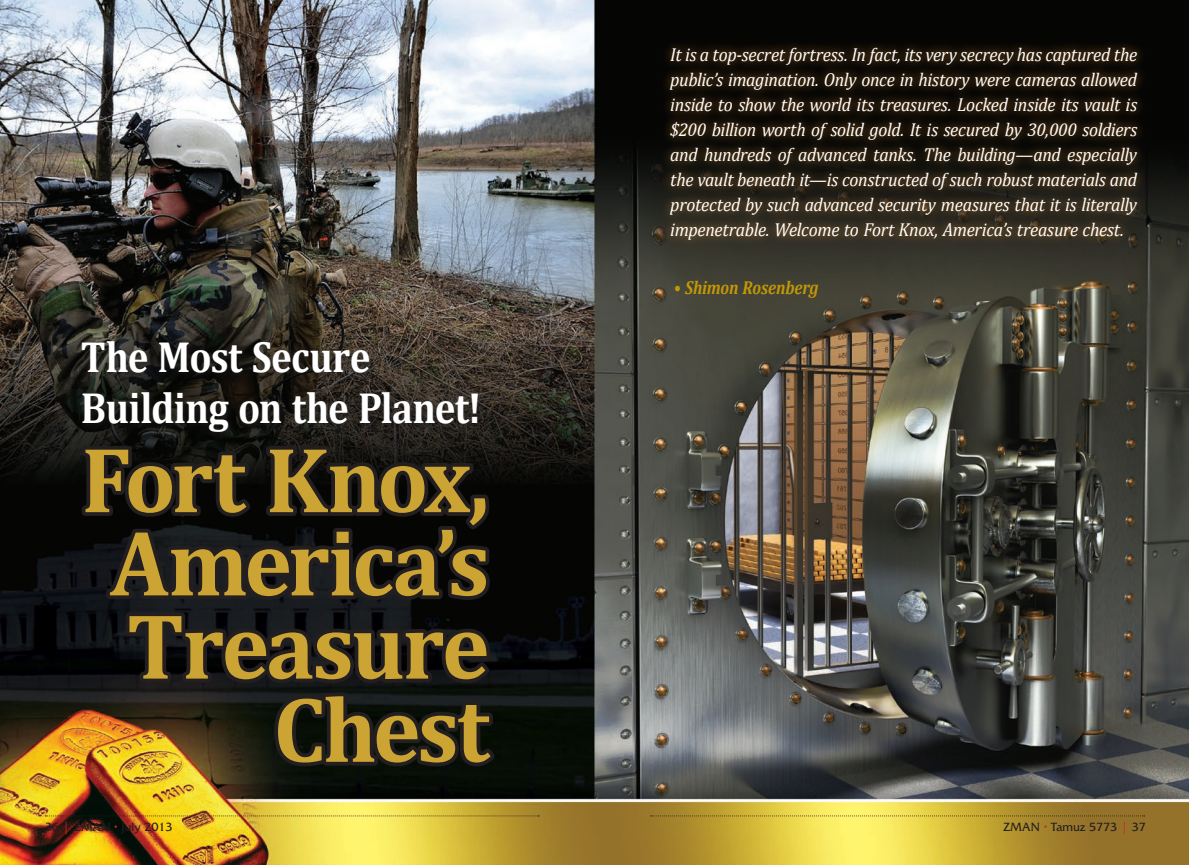
<style>
.page{position:relative;width:1189px;height:865px;background:#fff}
.page>*{position:absolute;margin:0;border:0;box-sizing:border-box;transform-origin:0 0}
.t1{font:700 93.62px/83.1px "Cambria";letter-spacing:-.03em;color:#cba433;text-align:right}
.t2{font:700 43.75px/51.2px "Cambria";letter-spacing:-.015em;color:#fff;scale:.89 1}
.t3{font:italic 18.75px/25px "Cambria";letter-spacing:-.015em;color:#fff;text-align:justify;scale:.95 1}
.t4{font:italic 700 18.75px "Cambria";letter-spacing:-.01em;color:#c29807;scale:.86 1}
.t5{font:12.5px "Friz Quadrata";color:#231f20}
.s1{color:#d1232a}
</style>
<div class="page">
<img style="left:0;top:0;width:1188px;height:864px">
<div style="left:77px;top:336px;width:409px;height:105px;background:#231f20;opacity:.75"></div>
<div style="left:660px;top:39px;width:486px;height:210px;background:#c77d29;opacity:.91"></div>
<svg style="left:77px;top:442px;width:423px;height:329px;background:#1f1b16"></svg>
<svg style="left:45px;top:815px;width:494px;height:1px"></svg>
<svg style="left:650px;top:815px;width:494px;height:1px"></svg>
<p class="t3" style="left:670px;top:42px;width:493px">It is a top-secret fortress. In fact, its very secrecy has captured the public’s imagination. Only once in history were cameras allowed inside to show the world its treasures. Locked inside its vault is $200 billion worth of solid gold. It is secured by 30,000 soldiers and hundreds of advanced tanks. The building—and especially the vault beneath it—is constructed of such robust materials and protected by such advanced security measures that it is literally impenetrable. Welcome to Fort Knox, America’s treasure chest.</p>
<h2 class="t2" style="left:81px;top:330px;width:451px">The Most Secure<br>Building on the Planet!</h2>
<h1 class="t1" style="left:81px;top:436px;width:409px">Fort Knox,<br>America’s<br>Treasure<br>Chest</h1>
<p class="t4" style="left:673px;top:276px;width:170px">• Shimon Rosenberg</p>
<p class="t5" style="left:45px;top:819px;width:129px">36 <span class="s1">|</span> ZMAN <span class="s1">•</span> July 2013</p>
<p class="t5" style="left:1002px;top:819px;width:144px">ZMAN <span class="s1">•</span> Tamuz 5773 <span class="s1">|</span> 37</p>
</div>
